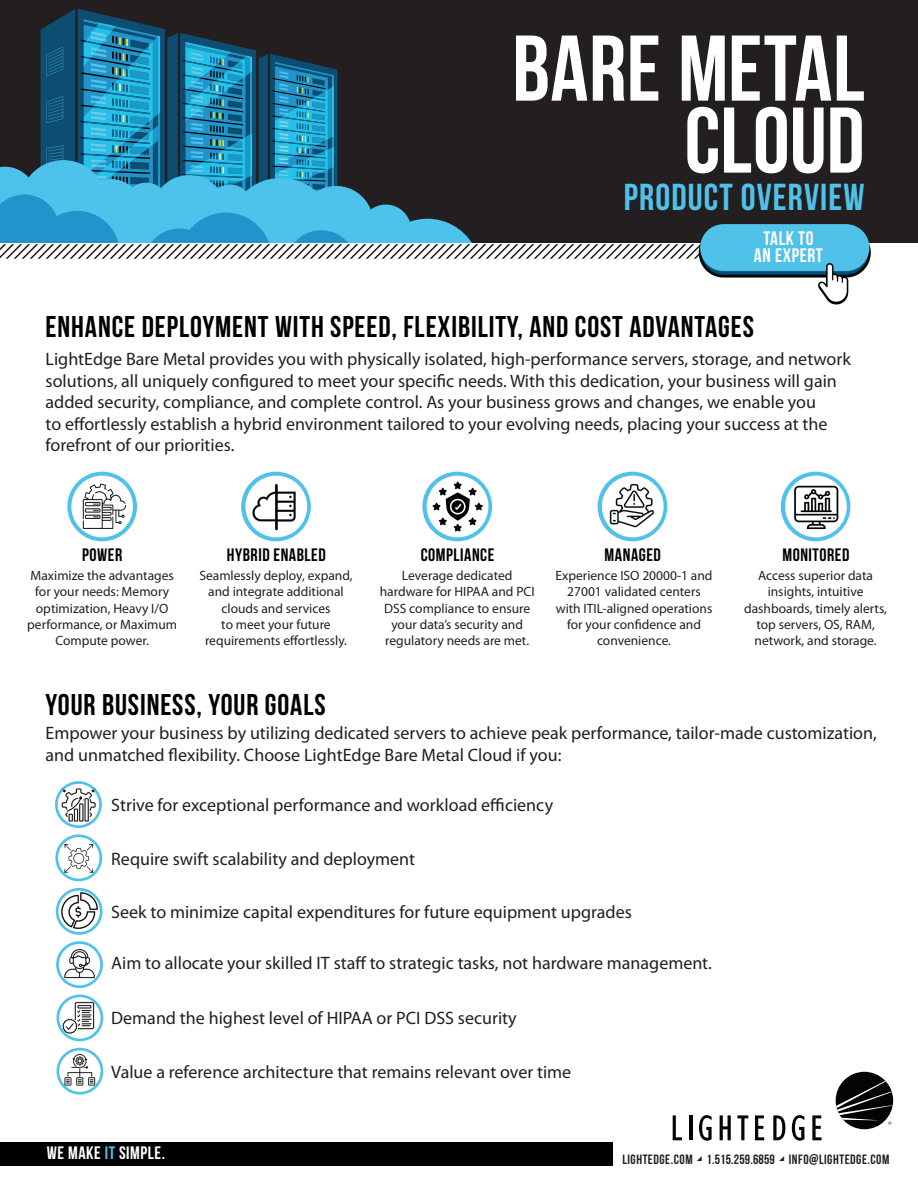
<style>
.page{position:relative;width:918px;height:1188px;background:#fff}
.page>*{position:absolute;margin:0;border:0;box-sizing:border-box;transform-origin:0 0}
.t1{font:700 93px/72px "Bebas Neue";letter-spacing:.005em;color:#fff;text-align:right}
.t2{font:700 37.5px "Bebas Neue";letter-spacing:.03em;color:#50c1e9}
.t3{font:700 30px "Bebas Neue";letter-spacing:.03em;color:#000}
.t4{font:700 19.5px/16.5px "Bebas Neue";letter-spacing:.03em;color:#fff;text-align:center}
.t5{font:18px/21.6px "Myriad Pro";color:#231f20}
.t6{font:700 18px "Bebas Neue";letter-spacing:.03em;color:#000}
.t7{font:700 18px "Bebas Neue";letter-spacing:.03em;color:#fff}
.t8{font:13.5px/16.2px "Myriad Pro";color:#231f20;text-align:center}
.t9{font:700 13.5px "Bebas Neue";letter-spacing:.04em;color:#231f20}
.s1{color:#50c1e9}
</style>
<div class="page">
<svg style="left:673px;top:1115px;width:9px;height:25px"></svg>
<hr style="left:689px;top:1115px;width:3px;height:25px;background:#040503">
<svg style="left:699px;top:1115px;width:13px;height:26px"></svg>
<svg style="left:720px;top:1115px;width:11px;height:25px"></svg>
<svg style="left:737px;top:1115px;width:11px;height:25px"></svg>
<svg style="left:755px;top:1115px;width:9px;height:25px"></svg>
<svg style="left:773px;top:1115px;width:12px;height:25px"></svg>
<svg style="left:792px;top:1115px;width:12px;height:26px"></svg>
<svg style="left:812px;top:1115px;width:10px;height:25px"></svg>
<svg style="left:836px;top:1072px;width:57px;height:57px"></svg>
<div style="left:0;top:0;width:918px;height:243px;background:#231f20"></div>
<div style="left:0;top:1142px;width:613px;height:23px;background:#000"></div>
<svg style="left:0;top:9px;width:698px;height:250px"></svg>
<svg style="left:67px;top:472px;width:70px;height:69px"></svg>
<div style="left:71px;top:476px;width:62px;height:61px;background:#fff;border-radius:50%"></div>
<img style="left:79px;top:482px;width:49px;height:49px">
<svg style="left:241px;top:472px;width:70px;height:69px"></svg>
<div style="left:245px;top:476px;width:62px;height:61px;background:#fff;border-radius:50%"></div>
<img style="left:249px;top:481px;width:51px;height:51px">
<img style="left:698px;top:224px;width:173px;height:81px">
<svg style="left:422px;top:472px;width:70px;height:69px"></svg>
<div style="left:427px;top:476px;width:61px;height:61px;background:#fff;border-radius:50%"></div>
<img style="left:429px;top:479px;width:56px;height:55px">
<svg style="left:598px;top:472px;width:69px;height:69px"></svg>
<div style="left:602px;top:476px;width:62px;height:61px;background:#fff;border-radius:50%"></div>
<img style="left:610px;top:482px;width:48px;height:49px">
<svg style="left:781px;top:472px;width:69px;height:69px"></svg>
<div style="left:785px;top:476px;width:62px;height:61px;background:#fff;border-radius:50%"></div>
<img style="left:791px;top:483px;width:49px;height:50px">
<svg style="left:55px;top:781px;width:47px;height:47px"></svg>
<div style="left:58px;top:784px;width:41px;height:41px;background:#fff;border-radius:50%"></div>
<img style="left:60px;top:786px;width:37px;height:38px">
<svg style="left:55px;top:834px;width:47px;height:47px"></svg>
<div style="left:58px;top:837px;width:42px;height:42px;background:#fff;border-radius:50%"></div>
<img style="left:64px;top:844px;width:29px;height:29px">
<svg style="left:56px;top:888px;width:47px;height:47px"></svg>
<svg style="left:58px;top:891px;width:42px;height:41px"></svg>
<img style="left:60px;top:891px;width:39px;height:39px">
<svg style="left:56px;top:941px;width:47px;height:47px"></svg>
<div style="left:59px;top:944px;width:41px;height:41px;background:#fff;border-radius:50%"></div>
<img style="left:64px;top:948px;width:32px;height:31px">
<div style="left:57px;top:995px;width:46px;height:46px;background:#50c1e9;border-radius:50%"></div>
<svg style="left:59px;top:997px;width:42px;height:42px"></svg>
<img style="left:61px;top:1001px;width:35px;height:35px">
<svg style="left:57px;top:1048px;width:46px;height:47px"></svg>
<svg style="left:59px;top:1050px;width:42px;height:42px"></svg>
<img style="left:63px;top:1053px;width:34px;height:34px">
<h1 class="t1" style="left:512px;top:31px;width:354px">BARE METAL<br>CLOUD</h1>
<h2 class="t2" style="left:624px;top:177px;width:242px">PRODUCT OVERVIEW</h2>
<p class="t4" style="left:754px;top:230px;width:70px">TALK TO<br>AN EXPERT</p>
<h3 class="t3" style="left:46px;top:310px;width:710px">ENHANCE DEPLOYMENT WITH SPEED, FLEXIBILITY, AND COST ADVANTAGES</h3>
<p class="t5" style="left:46px;top:349px;width:807px">LightEdge Bare Metal provides you with physically isolated, high-performance servers, storage, and network solutions, all uniquely configured to meet your specific needs. With this dedication, your business will gain added security, compliance, and complete control. As your business grows and changes, we enable you<br>to effortlessly establish a hybrid environment tailored to your evolving needs, placing your success at the forefront of our priorities.</p>
<p class="t6" style="left:82px;top:545px;width:42px">POWER</p>
<p class="t8" style="left:27px;top:568px;width:151px">Maximize the advantages for your needs: Memory optimization, Heavy I/O performance, or Maximum<br>Compute power.</p>
<p class="t6" style="left:227px;top:545px;width:100px">HYBRID ENABLED</p>
<p class="t8" style="left:199px;top:568px;width:155px">Seamlessly deploy, expand, and integrate additional clouds and services<br>to meet your future requirements effortlessly.</p>
<h3 class="t3" style="left:46px;top:688px;width:282px">YOUR BUSINESS, YOUR GOALS</h3>
<p class="t6" style="left:421px;top:545px;width:75px">COMPLIANCE</p>
<p class="t8" style="left:380px;top:568px;width:156px">Leverage dedicated hardware for HIPAA and PCI<br>DSS compliance to ensure your data’s security and regulatory needs are met.</p>
<p class="t6" style="left:605px;top:545px;width:58px">MANAGED</p>
<p class="t8" style="left:556px;top:568px;width:159px">Experience ISO 20000-1 and<br>27001 validated centers with ITIL-aligned operations for your confidence and convenience.</p>
<p class="t6" style="left:782px;top:545px;width:69px">MONITORED</p>
<p class="t8" style="left:744px;top:568px;width:145px">Access superior data insights, intuitive dashboards, timely alerts, top servers, OS, RAM, network, and storage.</p>
<p class="t5" style="left:46px;top:723px;width:833px">Empower your business by utilizing dedicated servers to achieve peak performance, tailor-made customization, and unmatched flexibility. Choose LightEdge Bare Metal Cloud if you:</p>
<p class="t5" style="left:111px;top:794px;width:443px">Strive for exceptional performance and workload efficiency</p>
<p class="t5" style="left:111px;top:849px;width:305px">Require swift scalability and deployment</p>
<p class="t5" style="left:111px;top:902px;width:522px">Seek to minimize capital expenditures for future equipment upgrades</p>
<p class="t5" style="left:111px;top:953px;width:602px">Aim to allocate your skilled IT staff to strategic tasks, not hardware management.</p>
<p class="t5" style="left:111px;top:1007px;width:407px">Demand the highest level of HIPAA or PCI DSS security</p>
<p class="t5" style="left:111px;top:1062px;width:462px">Value a reference architecture that remains relevant over time</p>
<p class="t7" style="left:47px;top:1143px;width:120px">WE MAKE <span class="s1">IT</span> SIMPLE.</p>
<p class="t9" style="left:622px;top:1152px;width:269px">LIGHTEDGE.COM 1.515.259.6859 INFO@LIGHTEDGE.COM</p>
</div>
